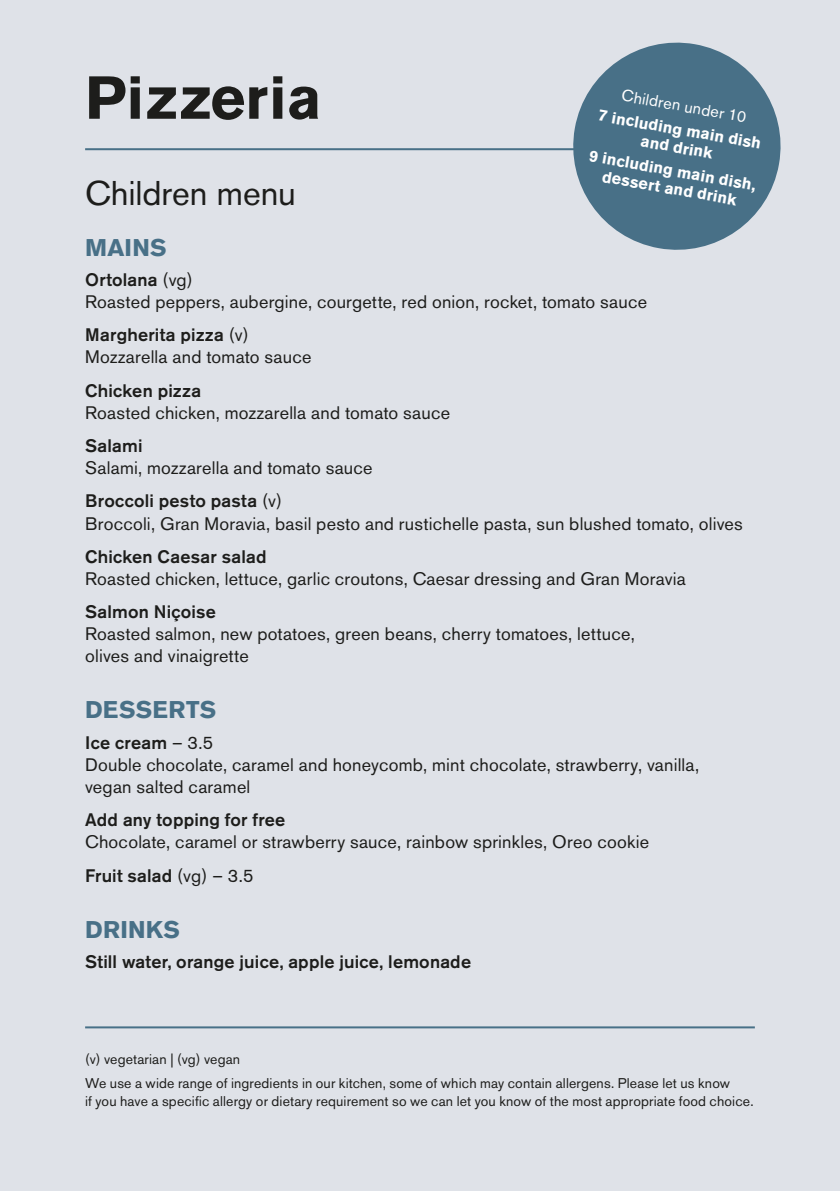
<style>
.page{position:relative;width:840px;height:1191px;background:#fff}
.page>*{position:absolute;margin:0;border:0;box-sizing:border-box;transform-origin:0 0}
.t1{font:700 60px "Akzidenz Grotesk BE";color:#1d1d1b}
.t2{font:34px "Akzidenz Grotesk BE";color:#1d1d1b}
.t3{font:700 24px "Akzidenz Grotesk BE";letter-spacing:.01em;color:#487087}
.t4{font:18px/22px "Akzidenz Grotesk BE";letter-spacing:.015em;color:#1d1d1b}
.t5{font:500 18px "Akzidenz Grotesk BE";letter-spacing:.01em;color:#1d1d1b}
.t6{font:700 16px/18px "Akzidenz Grotesk BE";color:#fff;text-align:center}
.t7{font:16px "Akzidenz Grotesk BE";color:#fff}
.t8{font:14px/23.6px "Akzidenz Grotesk BE";letter-spacing:.01em;color:#1d1d1b}
.s1{font-weight:500}
</style>
<div class="page">
<div style="left:0;top:0;width:839px;height:1191px;background:#dfe2e8"></div>
<hr style="left:85px;top:148px;width:669px;height:2px;background:#487087">
<hr style="left:85px;top:1026px;width:669px;height:2px;background:#487087">
<svg style="left:564px;top:42px;width:217px;height:208px;fill:#487087"></svg>
<h1 class="t1" style="left:85px;top:63px;width:238px">Pizzeria</h1>
<p class="t7" style="left:623px;top:86px;width:128px;rotate:10deg">Children under 10</p>
<p class="t6" style="left:600px;top:106px;width:166px;rotate:10deg">7 including main dish and drink</p>
<p class="t6" style="left:590px;top:147px;width:171px;rotate:10deg">9 including main dish, dessert and drink</p>
<h2 class="t2" style="left:85px;top:173px;width:212px">Children menu</h2>
<h3 class="t3" style="left:85px;top:233px;width:83px">MAINS</h3>
<p class="t4" style="left:85px;top:269px;width:563px"><span class="s1">Ortolana</span> (vg)<br>Roasted peppers, aubergine, courgette, red onion, rocket, tomato sauce</p>
<p class="t4" style="left:85px;top:324px;width:228px"><span class="s1">Margherita pizza</span> (v)<br>Mozzarella and tomato sauce</p>
<p class="t5" style="left:85px;top:379px;width:117px">Chicken pizza</p>
<p class="t4" style="left:85px;top:401px;width:366px">Roasted chicken, mozzarella and tomato sauce</p>
<p class="t5" style="left:85px;top:435px;width:59px">Salami</p>
<p class="t4" style="left:85px;top:451px;width:289px;line-height:33.4px">Salami, mozzarella and tomato sauce<br><span class="s1">Broccoli pesto pasta</span> (v)</p>
<p class="t4" style="left:85px;top:512px;width:659px">Broccoli, Gran Moravia, basil pesto and rustichelle pasta, sun blushed tomato, olives</p>
<p class="t5" style="left:85px;top:545px;width:183px">Chicken Caesar salad</p>
<p class="t4" style="left:85px;top:567px;width:602px">Roasted chicken, lettuce, garlic croutons, Caesar dressing and Gran Moravia</p>
<p class="t5" style="left:85px;top:601px;width:132px">Salmon Niçoise</p>
<p class="t4" style="left:85px;top:623px;width:551px">Roasted salmon, new potatoes, green beans, cherry tomatoes, lettuce, olives and vinaigrette</p>
<h3 class="t3" style="left:85px;top:696px;width:132px">DESSERTS</h3>
<p class="t4" style="left:85px;top:731px;width:615px"><span class="s1">Ice cream</span> – 3.5<br>Double chocolate, caramel and honeycomb, mint chocolate, strawberry, vanilla, vegan salted caramel</p>
<p class="t5" style="left:85px;top:809px;width:202px">Add any topping for free</p>
<p class="t4" style="left:85px;top:825px;width:565px;line-height:33.4px">Chocolate, caramel or strawberry sauce, rainbow sprinkles, Oreo cookie<br><span class="s1">Fruit salad</span> (vg) – 3.5</p>
<h3 class="t3" style="left:85px;top:915px;width:96px">DRINKS</h3>
<p class="t5" style="left:85px;top:950px;width:387px">Still water, orange juice, apple juice, lemonade</p>
<p class="t8" style="left:85px;top:1047px;width:646px">(v) vegetarian | (vg) vegan<br>We use a wide range of ingredients in our kitchen, some of which may contain allergens. Please let us know</p>
<p class="t8" style="left:85px;top:1089px;width:669px">if you have a specific allergy or dietary requirement so we can let you know of the most appropriate food choice.</p>
</div>
